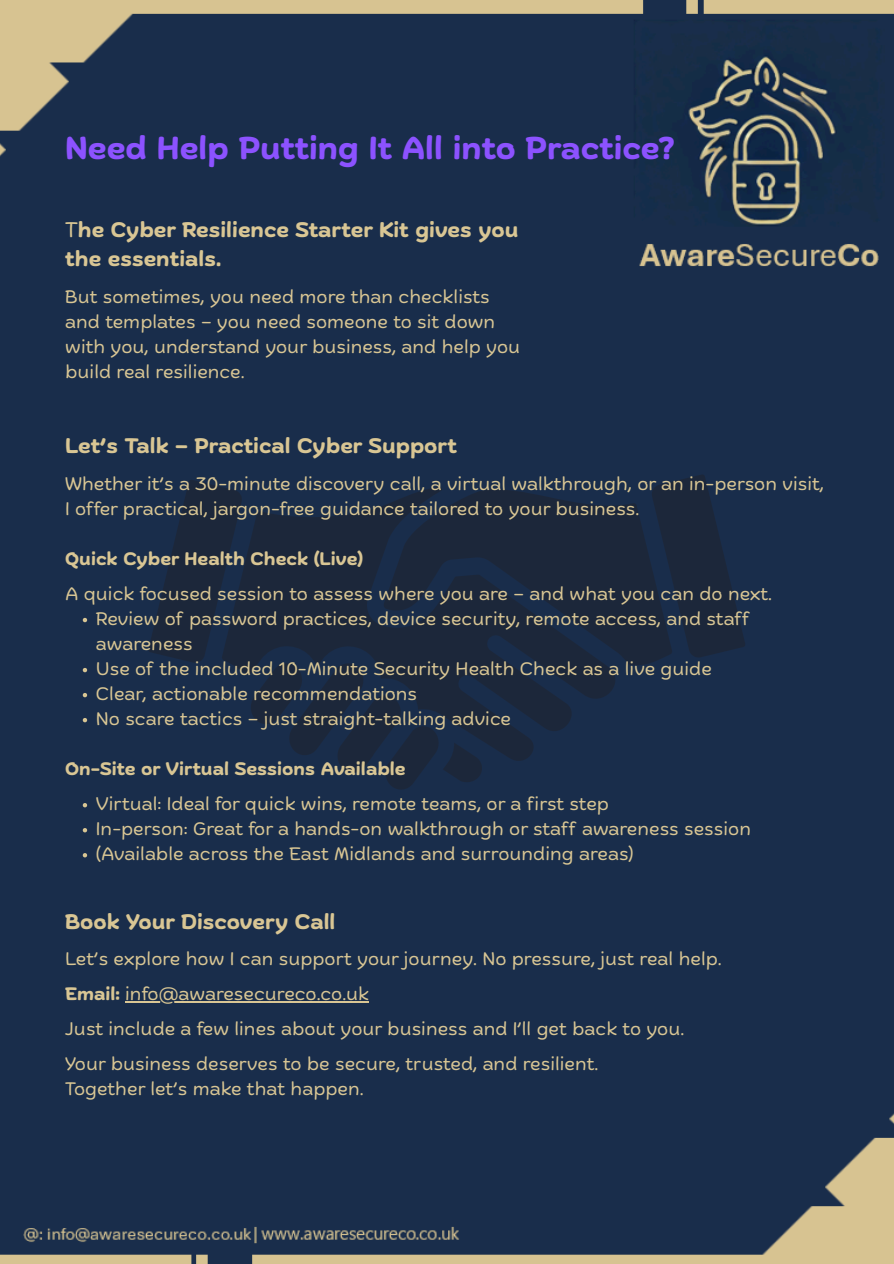
<style>
.page{position:relative;width:894px;height:1264px;background:#fff}
.page>*{position:absolute;margin:0;border:0;box-sizing:border-box;transform-origin:0 0}
.t1{font:700 31.5px "Biski";color:#8c52ff}
.t2{font:700 21px/29.4px "Biski";color:#d9c694}
.t3{font:18px/25px "Biski";color:#d9c694}
.t4{font:700 18px "Biski";color:#d9c694}
.s1{font-weight:400}
.s2{font-weight:700}
</style>
<div class="page">
<div style="left:0;top:0;width:893px;height:1263px;background:#192d4b"></div>
<svg style="left:482px;top:666px;width:145px;height:102px;background:#1a2a44"></svg>
<svg style="left:649px;top:474px;width:96px;height:185px;background:#1a2940"></svg>
<svg style="left:482px;top:487px;width:190px;height:179px;background:#1b283d"></svg>
<svg style="left:148px;top:479px;width:334px;height:311px;background:#1a2941"></svg>
<svg style="left:83px;top:618px;width:4px;height:4px"></svg>
<svg style="left:83px;top:668px;width:4px;height:4px"></svg>
<svg style="left:83px;top:693px;width:4px;height:4px"></svg>
<svg style="left:83px;top:718px;width:4px;height:4px"></svg>
<svg style="left:83px;top:803px;width:4px;height:4px"></svg>
<svg style="left:83px;top:828px;width:4px;height:4px"></svg>
<svg style="left:83px;top:853px;width:4px;height:4px"></svg>
<hr style="left:125px;top:1001px;width:244px;height:1px;background:#d9c694">
<h1 class="t1" style="left:65px;top:136px;width:610px">Need Help Putting It All into Practice?</h1>
<h3 class="t2" style="left:65px;top:217px;width:454px"><span class="s1">T</span>he Cyber Resilience Starter Kit gives you the essentials.</h3>
<p class="t3" style="left:65px;top:285px;width:456px">But sometimes, you need more than checklists and templates — you need someone to sit down with you, understand your business, and help you build real resilience.</p>
<h2 class="t2" style="left:65px;top:433px;width:393px">Let’s Talk — Practical Cyber Support</h2>
<p class="t3" style="left:65px;top:472px;width:760px">Whether it’s a 30-minute discovery call, a virtual walkthrough, or an in-person visit,<br>I offer practical, jargon-free guidance tailored to your business.</p>
<h4 class="t4" style="left:65px;top:551px;width:299px">Quick Cyber Health Check (Live)</h4>
<p class="t3" style="left:65px;top:582px;width:708px">A quick focused session to assess where you are — and what you can do next.</p>
<p class="t3" style="left:96px;top:607px;width:655px">Review of password practices, device security, remote access, and staff awareness</p>
<p class="t3" style="left:96px;top:657px;width:617px">Use of the included 10-Minute Security Health Check as a live guide</p>
<p class="t3" style="left:96px;top:682px;width:323px">Clear, actionable recommendations</p>
<p class="t3" style="left:96px;top:707px;width:416px">No scare tactics — just straight-talking advice</p>
<h4 class="t4" style="left:65px;top:761px;width:342px">On-Site or Virtual Sessions Available</h4>
<p class="t3" style="left:96px;top:792px;width:514px">Virtual: Ideal for quick wins, remote teams, or a first step</p>
<p class="t3" style="left:96px;top:817px;width:656px">In-person: Great for a hands-on walkthrough or staff awareness session</p>
<p class="t3" style="left:96px;top:842px;width:539px">(Available across the East Midlands and surrounding areas)</p>
<p class="t2" style="left:65px;top:908px;width:272px">Book Your Discovery Call</p>
<h2 class="t3" style="left:65px;top:948px;width:658px">Let’s explore how I can support your journey. No pressure, just real help.</h2>
<p class="t3" style="left:65px;top:983px;width:305px"><span class="s2">Email:</span> info@awaresecureco.co.uk</p>
<p class="t3" style="left:65px;top:1013px;width:620px;line-height:35px">Just include a few lines about your business and I’ll get back to you.<br>Your business deserves to be secure, trusted, and resilient.</p>
<p class="t3" style="left:65px;top:1078px;width:300px">Together let’s make that happen.</p>
</div>
